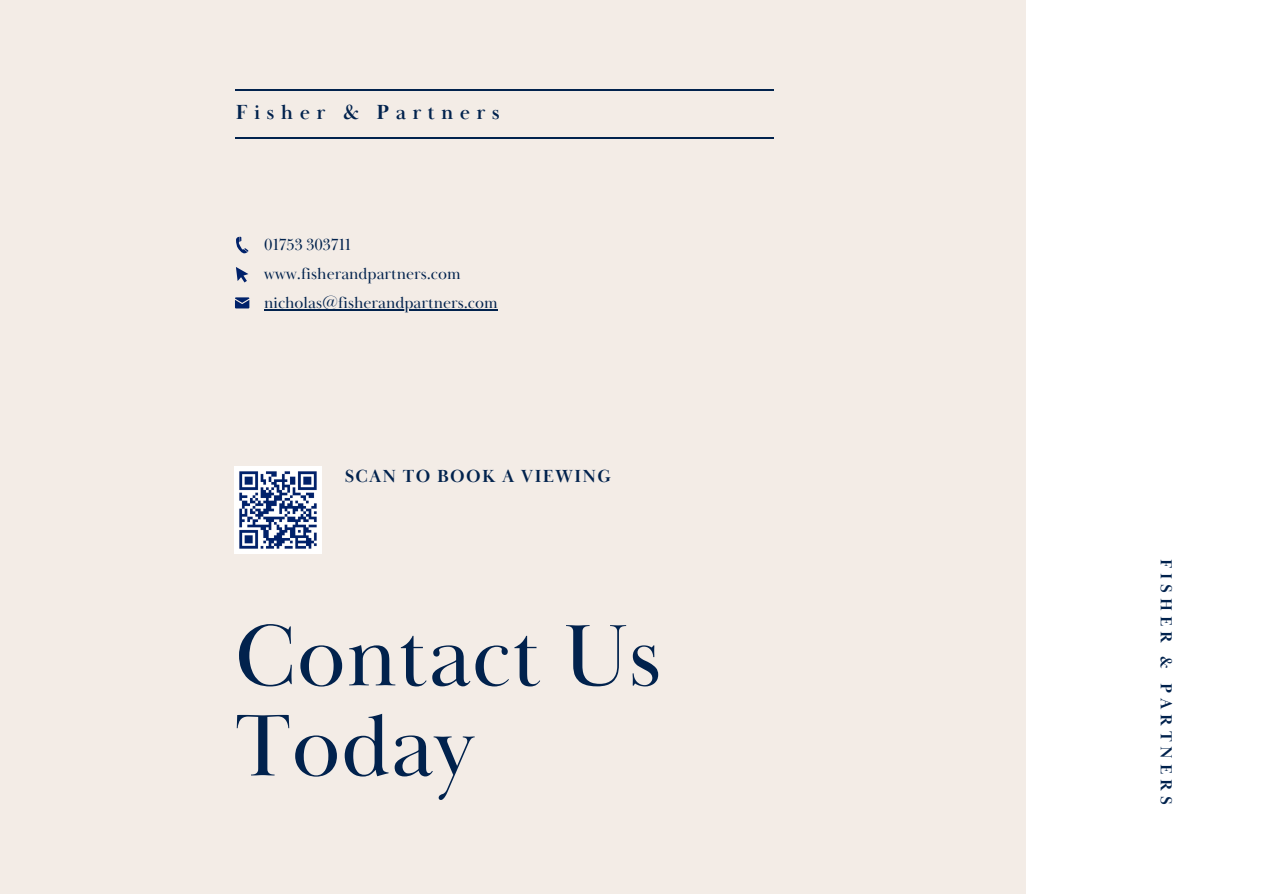
<style>
.page{position:relative;width:1263px;height:894px;background:#fff}
.page>*{position:absolute;margin:0;border:0;box-sizing:border-box;transform-origin:0 0}
.t1{font:90px/90px "Baskerville Display PT";letter-spacing:.005em;color:#01224d}
.t2{font:700 21px "Baskerville Display PT";letter-spacing:.3em;color:#01224d}
.t3{font:700 18px "Baskerville Display PT";letter-spacing:.07em;color:#01224d}
.t4{font:16.5px "Baskerville Display PT";color:#01224d}
.t5{font:700 16.5px "Baskerville Display PT";letter-spacing:.3em;color:#01224d}
</style>
<div class="page">
<div style="left:0;top:0;width:1026px;height:893px;background:#f3ece6"></div>
<hr style="left:235px;top:89px;width:539px;height:1px;background:#01224d">
<hr style="left:235px;top:137px;width:539px;height:1px;background:#01224d">
<svg style="left:236px;top:236px;width:12px;height:17px"></svg>
<svg style="left:235px;top:297px;width:14px;height:11px"></svg>
<svg style="left:236px;top:267px;width:12px;height:15px"></svg>
<hr style="left:264px;top:309px;width:234px;height:1px;background:#01224d">
<img style="left:235px;top:466px;width:87px;height:87px">
<h2 class="t2" style="left:236px;top:100px;width:265px">Fisher &amp; Partners</h2>
<p class="t4" style="left:264px;top:234px;width:88px">01753 303711</p>
<p class="t4" style="left:264px;top:263px;width:198px">www.fisherandpartners.com</p>
<p class="t4" style="left:264px;top:292px;width:235px">nicholas@fisherandpartners.com</p>
<p class="t3" style="left:345px;top:464px;width:268px">SCAN TO BOOK A VIEWING</p>
<p class="t1" style="left:235px;top:614px;width:428px">Contact Us<br>Today</p>
<p class="t5" style="left:1176px;top:558px;width:247px;rotate:90deg">FISHER &amp; PARTNERS</p>
</div>
